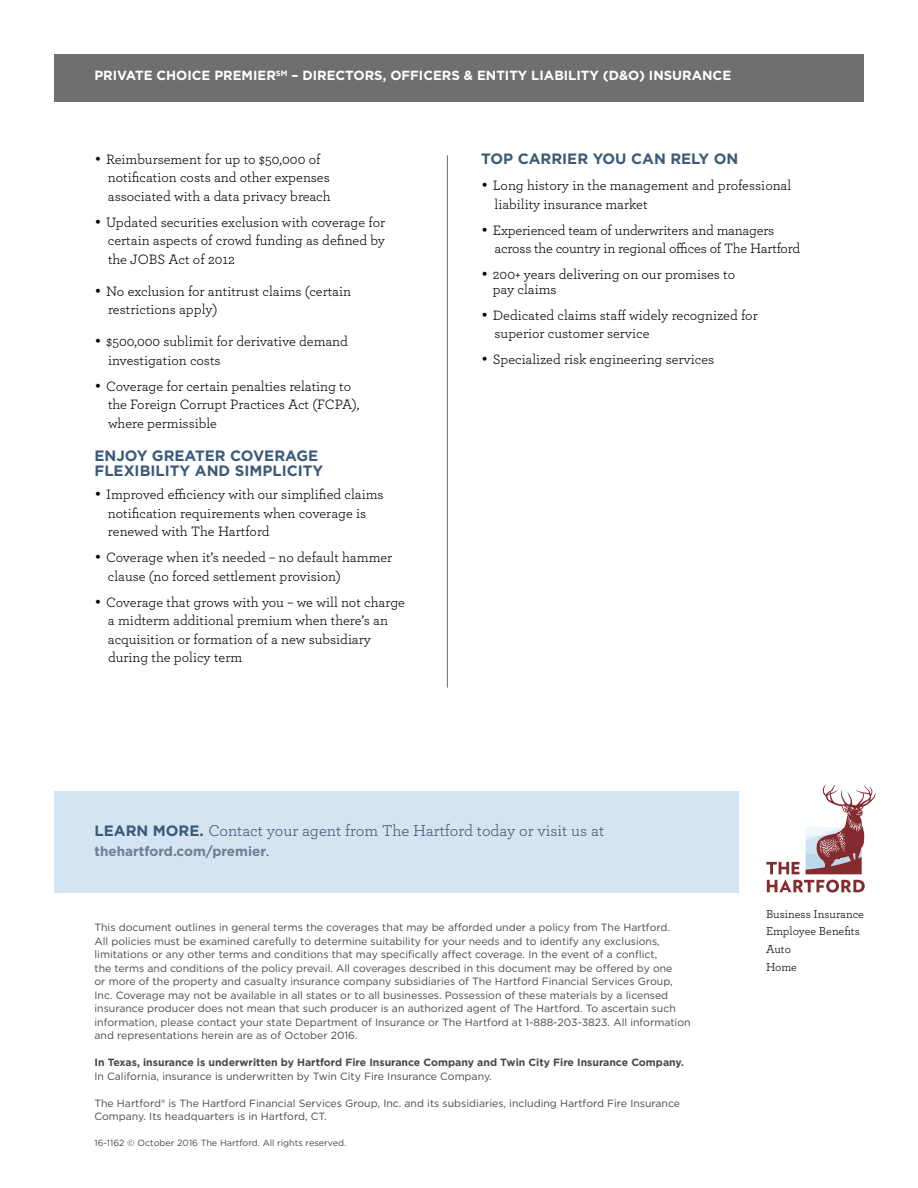
<style>
.page{position:relative;width:918px;height:1188px;background:#fff}
.page>*{position:absolute;margin:0;border:0;box-sizing:border-box;transform-origin:0 0}
.t1{font:16.5px "Archer";color:#3b5a79}
.t2{font:700 15px/15px "Gotham";color:#3b5a79}
.t3{font:14.25px/18.5px "Archer";color:#000}
.t4{font:700 13.5px "Gotham";color:#6f7c96}
.t5{font:700 13.2px "Gotham";color:#fff}
.t6{font:12px/17.9px "Archer";color:#000}
.t7{font:10.5px/13.5px "Gotham";color:#484848}
.t8{font:700 10.5px "Gotham";color:#484848}
.t9{font:9px "Gotham";color:#484848}
.s1{font-family:"Gotham";font-size:15px}
.s2{font-family:"Gotham";font-weight:700;font-size:15px}
.s3{font-family:"Archer";font-weight:400;font-size:16.5px;color:#3b5a79}
</style>
<div class="page">
<div style="left:54px;top:54px;width:810px;height:47px;background:#716e6e"></div>
<hr style="left:447px;top:155px;width:1px;height:533px;background:#716e6e">
<div style="left:54px;top:791px;width:685px;height:101px;background:#cfe3f1"></div>
<svg style="left:766px;top:862px;width:33px;height:12px"></svg>
<svg style="left:767px;top:880px;width:98px;height:12px"></svg>
<svg style="left:806px;top:784px;width:70px;height:90px"></svg>
<p class="t5" style="left:94px;top:67px;width:638px">PRIVATE CHOICE PREMIER<sup>SM</sup> – DIRECTORS, OFFICERS &amp; ENTITY LIABILITY (D&amp;O) INSURANCE</p>
<h3 class="t3" style="left:108px;top:149px;width:224px;text-indent:-13px"><span class="s1">•</span> Reimbursement for up to $50,000 of notification costs and other expenses associated with a data privacy breach</h3>
<h3 class="t3" style="left:108px;top:212px;width:279px;text-align:justify;text-indent:-13px"><span class="s1">•</span> Updated securities exclusion with coverage for certain aspects of crowd funding as defined by the JOBS Act of 2012</h3>
<h3 class="t3" style="left:108px;top:281px;width:245px;text-indent:-14px"><span class="s1">•</span> No exclusion for antitrust claims (certain restrictions apply)</h3>
<h3 class="t3" style="left:108px;top:332px;width:241px;text-indent:-14px"><span class="s1">•</span> $500,000 sublimit for derivative demand investigation costs</h3>
<h3 class="t3" style="left:108px;top:376px;width:253px;text-indent:-14px"><span class="s1">•</span> Coverage for certain penalties relating to the Foreign Corrupt Practices Act (FCPA), where permissible</h3>
<h2 class="t2" style="left:94px;top:448px;width:230px">ENJOY GREATER COVERAGE<br>FLEXIBILITY AND SIMPLICITY</h2>
<h3 class="t3" style="left:108px;top:485px;width:277px;text-indent:-13px"><span class="s1">•</span> Improved efficiency with our simplified claims notification requirements when coverage is renewed with The Hartford</h3>
<h3 class="t3" style="left:108px;top:548px;width:286px;text-indent:-13px"><span class="s1">•</span> Coverage when it’s needed – no default hammer clause (no forced settlement provision)</h3>
<h3 class="t3" style="left:108px;top:592px;width:299px;text-indent:-13px"><span class="s1">•</span> Coverage that grows with you – we will not charge a midterm additional premium when there’s an acquisition or formation of a new subsidiary during the policy term</h3>
<h2 class="t2" style="left:481px;top:151px;width:259px">TOP CARRIER YOU CAN RELY ON</h2>
<h3 class="t3" style="left:495px;top:176px;width:298px;text-indent:-13px"><span class="s1">•</span> Long history in the management and professional liability insurance market</h3>
<h3 class="t3" style="left:495px;top:220px;width:307px;text-indent:-13px"><span class="s1">•</span> Experienced team of underwriters and managers across the country in regional offices of The Hartford</h3>
<h3 class="t3" style="left:493px;top:266px;width:244px;line-height:15px;text-indent:-12px"><span class="s1">•</span> 200+ years delivering on our promises to pay claims</h3>
<h3 class="t3" style="left:495px;top:305px;width:265px;text-indent:-13px"><span class="s1">•</span> Dedicated claims staff widely recognized for superior customer service</h3>
<h3 class="t3" style="left:481px;top:349px;width:235px"><span class="s1">•</span> Specialized risk engineering services</h3>
<h1 class="t1" style="left:94px;top:819px;width:511px"><span class="s2">LEARN MORE.</span> Contact your agent from The Hartford today or visit us at</h1>
<p class="t4" style="left:94px;top:843px;width:176px">thehartford.com/premier<span class="s3">.</span></p>
<p class="t7" style="left:94px;top:921px;width:598px">This document outlines in general terms the coverages that may be afforded under a policy from The Hartford.<br>All policies must be examined carefully to determine suitability for your needs and to identify any exclusions, limitations or any other terms and conditions that may specifically affect coverage. In the event of a conflict,<br>the terms and conditions of the policy prevail. All coverages described in this document may be offered by one<br>or more of the property and casualty insurance company subsidiaries of The Hartford Financial Services Group, Inc. Coverage may not be available in all states or to all businesses. Possession of these materials by a licensed insurance producer does not mean that such producer is an authorized agent of The Hartford. To ascertain such information, please contact your state Department of Insurance or The Hartford at 1-888-203-3823. All information and representations herein are as of October 2016.</p>
<p class="t8" style="left:94px;top:1056px;width:591px">In Texas, insurance is underwritten by Hartford Fire Insurance Company and Twin City Fire Insurance Company.</p>
<p class="t7" style="left:94px;top:1069px;width:399px">In California, insurance is underwritten by Twin City Fire Insurance Company.</p>
<p class="t7" style="left:94px;top:1096px;width:587px">The Hartford® is The Hartford Financial Services Group, Inc. and its subsidiaries, including Hartford Fire Insurance<br>Company. Its headquarters is in Hartford, CT.</p>
<p class="t9" style="left:94px;top:1137px;width:253px">16-1162 © October 2016 The Hartford. All rights reserved.</p>
<p class="t6" style="left:766px;top:904px;width:99px">Business Insurance<br>Employee Benefits<br>Auto<br>Home</p>
</div>
